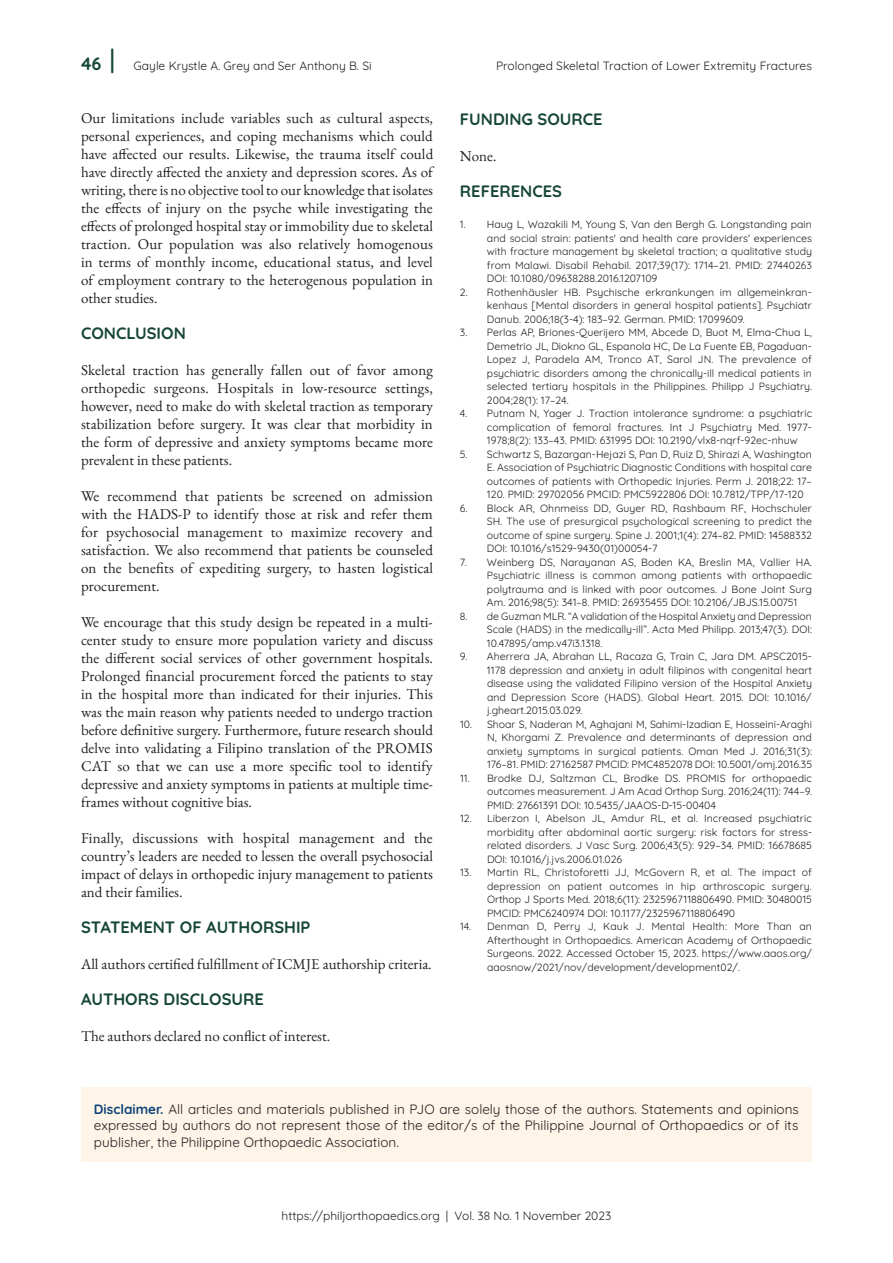
<style>
.page{position:relative;width:893px;height:1263px;background:#fff}
.page>*{position:absolute;margin:0;border:0;box-sizing:border-box;transform-origin:0 0}
.t1{font:700 27px "Quicksand";color:#164636;scale:.67 1}
.t2{font:700 18px "Quicksand";color:#164636}
.t3{font:700 16.5px "Quicksand";color:#164636}
.t4{font:15px/18px "EB Garamond";color:#231f20;text-align:justify}
.t5{font:13.5px/16.5px "Quicksand";color:#231f20;text-align:justify}
.t6{font:12px "Quicksand";color:#231f20}
.t7{font:10.5px/13.5px "Quicksand";color:#231f20;text-align:justify}
.s1{font-weight:700;color:#104479}
</style>
<div class="page">
<div style="left:81px;top:1087px;width:731px;height:74px;background:#fef4e8"></div>
<h1 class="t1" style="left:110px;top:38px;width:8px">|</h1>
<h2 class="t2" style="left:81px;top:49px;width:22px">46</h2>
<p class="t6" style="left:133px;top:56px;width:240px">Gayle Krystle A. Grey and Ser Anthony B. Si</p>
<p class="t6" style="left:496px;top:56px;width:317px">Prolonged Skeletal Traction of Lower Extremity Fractures</p>
<p class="t4" style="left:81px;top:109px;width:354px">Our limitations include variables such as cultural aspects, personal experiences, and coping mechanisms which could have affected our results. Likewise, the trauma itself could have directly affected the anxiety and depression scores. As of writing, there is no objective tool to our knowledge that isolates the effects of injury on the psyche while investigating the effects of prolonged hospital stay or immobility due to skeletal traction. Our population was also relatively homogenous in terms of monthly income, educational status, and level of employment contrary to the heterogenous population in other studies.</p>
<h3 class="t3" style="left:81px;top:320px;width:22px">CONCLUSION</h3>
<p class="t4" style="left:81px;top:361px;width:354px">Skeletal traction has generally fallen out of favor among orthopedic surgeons. Hospitals in low-resource settings, however, need to make do with skeletal traction as temporary stabilization before surgery. It was clear that morbidity in the form of depressive and anxiety symptoms became more prevalent in these patients.</p>
<p class="t4" style="left:81px;top:487px;width:354px">We recommend that patients be screened on admission with the HADS-P to identify those at risk and refer them for psychosocial management to maximize recovery and satisfaction. We also recommend that patients be counseled on the benefits of expediting surgery, to hasten logistical procurement.</p>
<p class="t4" style="left:81px;top:613px;width:354px">We encourage that this study design be repeated in a multi&shy;center study to ensure more population variety and discuss the different social services of other government hospitals.<br>Prolonged financial procurement forced the patients to stay in the hospital more than indicated for their injuries. This was the main reason why patients needed to undergo traction before definitive surgery. Furthermore, future research should delve into validating a Filipino translation of the PROMIS CAT so that we can use a more specific tool to identify depressive and anxiety symptoms in patients at multiple time&shy;frames without cognitive bias.</p>
<h3 class="t4" style="left:81px;top:829px;width:353px">Finally, discussions with hospital management and the country’s leaders are needed to lessen the overall psychosocial impact of delays in orthopedic injury management to patients and their families.</h3>
<h3 class="t3" style="left:81px;top:914px;width:22px">STATEMENT</h3>
<h3 class="t3" style="left:180px;top:914px;width:49px">OF AUTHORSHIP</h3>
<h3 class="t4" style="left:81px;top:955px;width:352px">All authors certified fulfillment of ICMJE authorship criteria.</h3>
<h3 class="t3" style="left:81px;top:986px;width:23px">AUTHORS</h3>
<h3 class="t3" style="left:164px;top:986px;width:23px">DISCLOSURE</h3>
<h3 class="t4" style="left:81px;top:1027px;width:251px">The authors declared no conflict of interest.</h3>
<h3 class="t3" style="left:460px;top:105px;width:21px">FUNDING</h3>
<h3 class="t3" style="left:538px;top:105px;width:22px">SOURCE</h3>
<h3 class="t4" style="left:460px;top:147px;width:38px">None.</h3>
<h3 class="t3" style="left:460px;top:177px;width:23px">REFERENCES</h3>
<p class="t7" style="left:487px;top:216px;width:327px;text-indent:-27px">1. Haug L, Wazakili M, Young S, Van den Bergh G. Longstanding pain and social strain: patients' and health care providers' experiences with fracture management by skeletal traction; a qualitative study from Malawi. Disabil Rehabil. 2017;39(17): 1714–21. PMID: 27440263<br>DOI: 10.1080/09638288.2016.1207109</p>
<p class="t7" style="left:487px;top:284px;width:326px;text-indent:-27px">2. Rothenhäusler HB. Psychische erkrankungen im allgemeinkran&shy;kenhaus [Mental disorders in general hospital patients]. Psychiatr Danub. 2006;18(3-4): 183–92. German. PMID: 17099609.</p>
<p class="t7" style="left:487px;top:324px;width:327px;text-indent:-27px">3. Perlas AP, Briones-Querijero MM, Abcede D, Buot M, Elma-Chua L, Demetrio JL, Diokno GL, Espanola HC, De La Fuente EB, Pagaduan-Lopez J, Paradela AM, Tronco AT, Sarol JN. The prevalence of psychiatric disorders among the chronically-ill medical patients in selected tertiary hospitals in the Philippines. Philipp J Psychiatry.<br>2004;28(1): 17–24.</p>
<p class="t7" style="left:487px;top:405px;width:327px;text-indent:-27px">4. Putnam N, Yager J. Traction intolerance syndrome: a psychiatric complication of femoral fractures. Int J Psychiatry Med. 1977- 1978;8(2): 133–43. PMID: 631995 DOI: 10.2190/vlx8-nqrf-92ec-nhuw</p>
<p class="t7" style="left:487px;top:446px;width:327px;text-indent:-27px">5. Schwartz S, Bazargan-Hejazi S, Pan D, Ruiz D, Shirazi A, Washington E. Association of Psychiatric Diagnostic Conditions with hospital care outcomes of patients with Orthopedic Injuries. Perm J. 2018;22: 17– 120. PMID: 29702056 PMCID: PMC5922806 DOI: 10.7812/TPP/17-120</p>
<p class="t7" style="left:487px;top:500px;width:326px;text-indent:-27px">6. Block AR, Ohnmeiss DD, Guyer RD, Rashbaum RF, Hochschuler SH. The use of presurgical psychological screening to predict the outcome of spine surgery. Spine J. 2001;1(4): 274–82. PMID: 14588332<br>DOI: 10.1016/s1529-9430(01)00054-7</p>
<p class="t7" style="left:487px;top:554px;width:327px;text-indent:-27px">7. Weinberg DS, Narayanan AS, Boden KA, Breslin MA, Vallier HA.<br>Psychiatric illness is common among patients with orthopaedic polytrauma and is linked with poor outcomes. J Bone Joint Surg Am. 2016;98(5): 341–8. PMID: 26935455 DOI: 10.2106/JBJS.15.00751</p>
<p class="t7" style="left:487px;top:608px;width:327px;text-indent:-27px">8. de Guzman MLR. “A validation of the Hospital Anxiety and Depression Scale (HADS) in the medically-ill”. Acta Med Philipp. 2013;47(3). DOI:<br>10.47895/amp.v47i3.1318.</p>
<p class="t7" style="left:487px;top:649px;width:327px;text-indent:-27px">9. Aherrera JA, Abrahan LL, Racaza G, Train C, Jara DM. APSC2015- 1178 depression and anxiety in adult filipinos with congenital heart disease using the validated Filipino version of the Hospital Anxiety and Depression Score (HADS). Global Heart. 2015. DOI: 10.1016/ j.gheart.2015.03.029.</p>
<p class="t7" style="left:487px;top:716px;width:327px;text-indent:-27px">10. Shoar S, Naderan M, Aghajani M, Sahimi-Izadian E, Hosseini-Araghi N, Khorgami Z. Prevalence and determinants of depression and anxiety symptoms in surgical patients. Oman Med J. 2016;31(3):<br>176–81. PMID: 27162587 PMCID: PMC4852078 DOI: 10.5001/omj.2016.35</p>
<p class="t7" style="left:487px;top:770px;width:327px;text-indent:-27px">11. Brodke DJ, Saltzman CL, Brodke DS. PROMIS for orthopaedic outcomes measurement. J Am Acad Orthop Surg. 2016;24(11): 744–9.<br>PMID: 27661391 DOI: 10.5435/JAAOS-D-15-00404</p>
<p class="t7" style="left:487px;top:811px;width:327px;text-indent:-27px">12. Liberzon I, Abelson JL, Amdur RL, et al. Increased psychiatric morbidity after abdominal aortic surgery: risk factors for stress&shy;related disorders. J Vasc Surg. 2006;43(5): 929–34. PMID: 16678685<br>DOI: 10.1016/j.jvs.2006.01.026</p>
<p class="t7" style="left:487px;top:865px;width:327px;text-indent:-27px">13. Martin RL, Christoforetti JJ, McGovern R, et al. The impact of depression on patient outcomes in hip arthroscopic surgery.<br>Orthop J Sports Med. 2018;6(11): 2325967118806490. PMID: 30480015<br>PMCID: PMC6240974 DOI: 10.1177/2325967118806490</p>
<p class="t7" style="left:487px;top:919px;width:327px;text-indent:-27px">14. Denman D, Perry J, Kauk J. Mental Health: More Than an Afterthought in Orthopaedics. American Academy of Orthopaedic Surgeons. 2022. Accessed October 15, 2023. https://www.aaos.org/ aaosnow/2021/nov/development/development02/.</p>
<p class="t5" style="left:94px;top:1099px;width:706px"><span class="s1">DISCLAIMER.</span> All articles and materials published in PJO are solely those of the authors. Statements and opinions expressed by authors do not represent those of the editor/s of the Philippine Journal of Orthopaedics or of its publisher, the Philippine Orthopaedic Association.</p>
<p class="t6" style="left:282px;top:1207px;width:331px">https://philjorthopaedics.org | Vol. 38 No. 1 November 2023</p>
</div>
